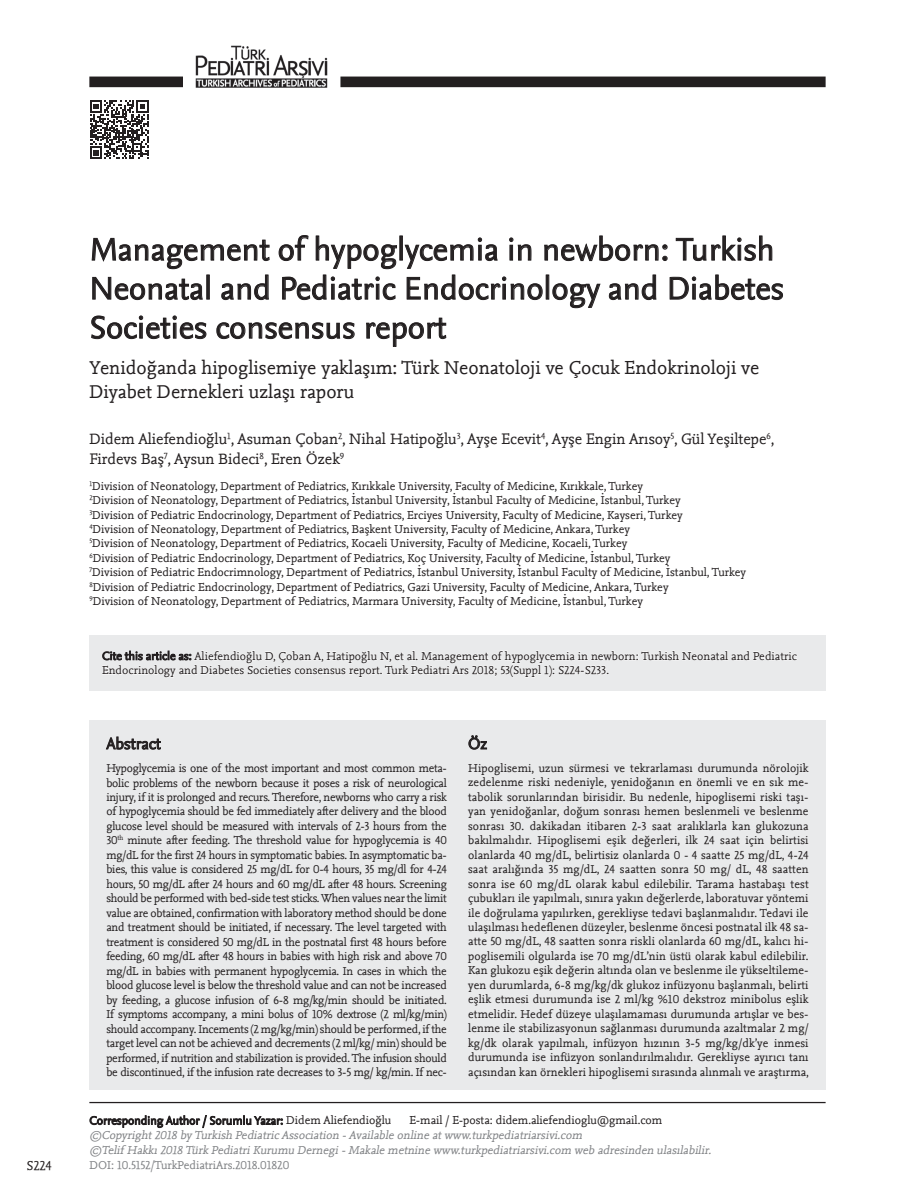
<style>
.page{position:relative;width:915px;height:1191px;background:#fff}
.page>*{position:absolute;margin:0;border:0;box-sizing:border-box;transform-origin:0 0}
.t1{font:33px/39px "Nexus Sans";color:#231f20}
.t2{font:19.5px/24px "Nexus Mix";color:#231f20}
.t3{font:16.5px "Nexus Sans";color:#231f20}
.t4{font:15.75px/20px "Nexus Mix";color:#231f20}
.t5{font:13.5px "Nexus Mix";color:#231f20}
.t6{font:12px/14.4px "Nexus Mix";color:#231f20}
.t7{font:italic 12px/15px "Nexus Mix";color:#808285}
.t8{font:12px "Nexus Sans";color:#231f20}
.t9{font:12px "Nexus Mix";color:#808285}
.s1{font-family:"Nexus Sans"}
.s2{font-family:"Nexus Mix"}
</style>
<div class="page">
<div style="left:89px;top:77px;width:94px;height:10px;background:#231f20"></div>
<div style="left:340px;top:77px;width:485px;height:10px;background:#231f20"></div>
<img style="left:195px;top:46px;width:133px;height:41px">
<svg style="left:90px;top:100px;width:58px;height:59px"></svg>
<svg style="left:91px;top:235px;width:692px;height:112px"></svg>
<div style="left:89px;top:635px;width:736px;height:55px;background:#e9eaeb"></div>
<div style="left:89px;top:720px;width:736px;height:369px;background:#e9eaeb"></div>
<svg style="left:102px;top:650px;width:695px;height:28px"></svg>
<svg style="left:105px;top:736px;width:56px;height:14px"></svg>
<svg style="left:468px;top:735px;width:19px;height:15px"></svg>
<svg style="left:89px;top:1115px;width:194px;height:13px"></svg>
<hr style="left:89px;top:1102px;width:736px;height:1px;background:#231f20">
<p class="t5" style="left:26px;top:1157px;width:27px">S224</p>
<h1 class="t1" style="left:89px;top:230px;width:695px">Management of hypoglycemia in newborn: Turkish<br>Neonatal and Pediatric Endocrinology and Diabetes<br>Societies consensus report</h1>
<h2 class="t2" style="left:89px;top:355px;width:671px">Yenidoğanda hipoglisemiye yaklaşım: Türk Neonatoloji ve Çocuk Endokrinoloji ve<br>Diyabet Dernekleri uzlaşı raporu</h2>
<h3 class="t4" style="left:89px;top:429px;width:686px">Didem Aliefendioğlu<sup>1</sup>, Asuman Çoban<sup>2</sup>, Nihal Hatipoğlu<sup>3</sup>, Ayşe Ecevit<sup>4</sup>, Ayşe Engin Arısoy<sup>5</sup>, Gül Yeşiltepe<sup>6</sup>,<br>Firdevs Baş<sup>7</sup>, Aysun Bideci<sup>8</sup>, Eren Özek<sup>9</sup></h3>
<p class="t6" style="left:89px;top:479px;width:658px"><sup>1</sup>Division of Neonatology, Department of Pediatrics, Kırıkkale University, Faculty of Medicine, Kırıkkale, Turkey<br><sup>2</sup>Division of Neonatology, Department of Pediatrics, İstanbul University, İstanbul Faculty of Medicine, İstanbul, Turkey<br><sup>3</sup>Division of Pediatric Endocrinology, Department of Pediatrics, Erciyes University, Faculty of Medicine, Kayseri, Turkey<br><sup>4</sup>Division of Neonatology, Department of Pediatrics, Başkent University, Faculty of Medicine, Ankara, Turkey<br><sup>5</sup>Division of Neonatology, Department of Pediatrics, Kocaeli University, Faculty of Medicine, Kocaeli, Turkey<br><sup>6</sup>Division of Pediatric Endocrinology, Department of Pediatrics, Koç University, Faculty of Medicine, İstanbul, Turkey<br><sup>7</sup>Division of Pediatric Endocrimnology, Department of Pediatrics, İstanbul University, İstanbul Faculty of Medicine, İstanbul, Turkey <sup>8</sup>Division of Pediatric Endocrinology, Department of Pediatrics, Gazi University, Faculty of Medicine, Ankara, Turkey<br><sup>9</sup>Division of Neonatology, Department of Pediatrics, Marmara University, Faculty of Medicine, İstanbul, Turkey</p>
<p class="t6" style="left:102px;top:649px;width:696px"><span class="s1">Cite this article as:</span> Aliefendioğlu D, Çoban A, Hatipoğlu N, et al. Management of hypoglycemia in newborn: Turkish Neonatal and Pediatric<br>Endocrinology and Diabetes Societies consensus report. Turk Pediatri Ars 2018; 53(Suppl 1): S224-S233.</p>
<h3 class="t3" style="left:106px;top:734px;width:56px">Abstract</h3>
<p class="t6" style="left:106px;top:761px;width:342px;text-align:justify">Hypoglycemia is one of the most important and most common meta&shy;bolic problems of the newborn because it poses a risk of neurological injury, if it is prolonged and recurs. Therefore, newborns who carry a risk of hypoglycemia should be fed immediately after delivery and the blood glucose level should be measured with intervals of 2-3 hours from the 30<sup>th</sup> minute after feeding. The threshold value for hypoglycemia is 40 mg/dL for the first 24 hours in symptomatic babies. In asymptomatic ba&shy;bies, this value is considered 25 mg/dL for 0-4 hours, 35 mg/dl for 4-24 hours, 50 mg/dL after 24 hours and 60 mg/dL after 48 hours. Screening should be performed with bed-side test sticks. When values near the limit value are obtained, confirmation with laboratory method should be done and treatment should be initiated, if necessary. The level targeted with treatment is considered 50 mg/dL in the postnatal first 48 hours before feeding, 60 mg/dL after 48 hours in babies with high risk and above 70 mg/dL in babies with permanent hypoglycemia. In cases in which the blood glucose level is below the threshold value and can not be increased by feeding, a glucose infusion of 6-8 mg/kg/min should be initiated.<br>If symptoms accompany, a mini bolus of 10% dextrose (2 ml/kg/min) should accompany. Incements (2 mg/kg/min) should be performed, if the target level can not be achieved and decrements (2 ml/kg/ min) should be performed, if nutrition and stabilization is provided. The infusion should be discontinued, if the infusion rate decreases to 3-5 mg/ kg/min. If nec-</p>
<h3 class="t3" style="left:468px;top:734px;width:20px">Öz</h3>
<p class="t6" style="left:468px;top:761px;width:342px;text-align:justify">Hipoglisemi, uzun sürmesi ve tekrarlaması durumunda nörolojik zedelenme riski nedeniyle, yenidoğanın en önemli ve en sık me&shy;tabolik sorunlarından birisidir. Bu nedenle, hipoglisemi riski taşı&shy;yan yenidoğanlar, doğum sonrası hemen beslenmeli ve beslenme sonrası 30. dakikadan itibaren 2-3 saat aralıklarla kan glukozuna bakılmalıdır. Hipoglisemi eşik değerleri, ilk 24 saat için belirtisi olanlarda 40 mg/dL, belirtisiz olanlarda 0 - 4 saatte 25 mg/dL, 4-24 saat aralığında 35 mg/dL, 24 saatten sonra 50 mg/ dL, 48 saatten sonra ise 60 mg/dL olarak kabul edilebilir. Tarama hastabaşı test çubukları ile yapılmalı, sınıra yakın değerlerde, laboratuvar yöntemi ile doğrulama yapılırken, gerekliyse tedavi başlanmalıdır. Tedavi ile ulaşılması hedeflenen düzeyler, beslenme öncesi postnatal ilk 48 sa&shy;atte 50 mg/dL, 48 saatten sonra riskli olanlarda 60 mg/dL, kalıcı hi&shy;poglisemili olgularda ise 70 mg/dL’nin üstü olarak kabul edilebilir.<br>Kan glukozu eşik değerin altında olan ve beslenme ile yükseltileme&shy;yen durumlarda, 6-8 mg/kg/dk glukoz infüzyonu başlanmalı, belirti eşlik etmesi durumunda ise 2 ml/kg %10 dekstroz minibolus eşlik etmelidir. Hedef düzeye ulaşılamaması durumunda artışlar ve bes&shy;lenme ile stabilizasyonun sağlanması durumunda azaltmalar 2 mg/ kg/dk olarak yapılmalı, infüzyon hızının 3-5 mg/kg/dk’ye inmesi durumunda ise infüzyon sonlandırılmalıdır. Gerekliyse ayırıcı tanı açısından kan örnekleri hipoglisemi sırasında alınmalı ve araştırma,</p>
<p class="t8" style="left:89px;top:1113px;width:303px">Corresponding Author / Sorumlu Yazar: <span class="s2">Didem Aliefendioğlu</span></p>
<p class="t6" style="left:409px;top:1113px;width:254px">E-mail / E-posta: didem.aliefendioglu@gmail.com</p>
<p class="t7" style="left:89px;top:1128px;width:625px">©Copyright2018 by Turkish Pediatric Association -Available online atwww.turkpediatriarsivi.com<br>©Telif Hakkı2018 Türk PediatriKurumu Dernegi-Makale metnine www.turkpediatriarsivi.com web adresinden ulasılabilir.</p>
<p class="t9" style="left:89px;top:1158px;width:201px">DOI: 10.5152/TurkPediatriArs.2018.01820</p>
</div>
